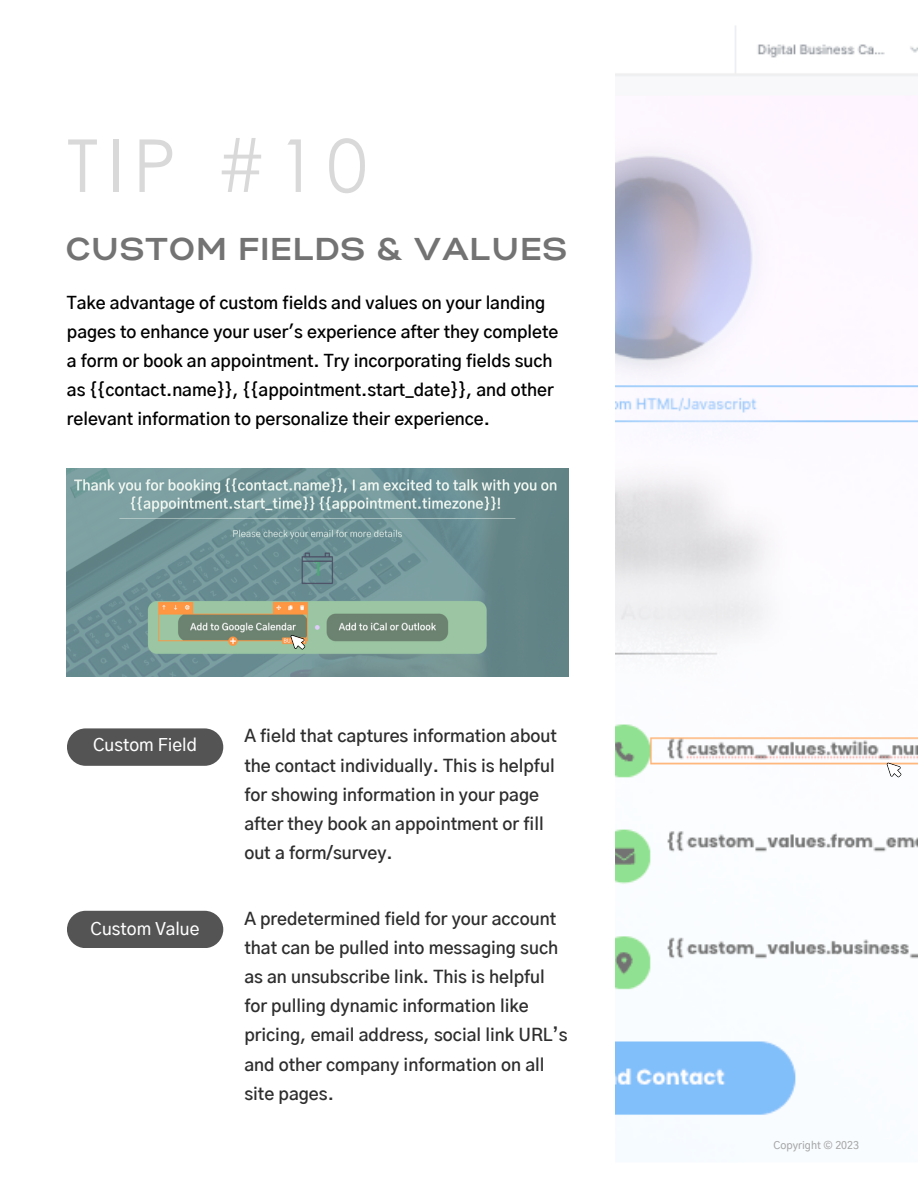
<style>
.page{position:relative;width:918px;height:1188px;background:#fff}
.page>*{position:absolute;margin:0;border:0;box-sizing:border-box;transform-origin:0 0}
.t1{font:73.05px "Century Gothic";color:#d9d9d9}
.t2{font:700 31.5px "Gabriel Sans";letter-spacing:.06em;color:#737373}
.t3{font:600 17.25px/29.1px "Gothic A1";color:#2e2e2e}
.t4{font:600 17.25px/29.1px "Gothic A1";color:#000}
.t5{font:500 17.25px "Gothic A1";color:#fff}
.t6{font:500 10.5px "Gothic A1";color:#a6a6a6}
</style>
<div class="page">
<img style="left:67px;top:469px;width:502px;height:207px">
<img style="left:616px;top:26px;width:302px;height:1090px">
<div style="left:67px;top:728px;width:156px;height:38px;background:#545454;border-radius:19px"></div>
<div style="left:67px;top:911px;width:156px;height:37px;background:#545454;border-radius:19px"></div>
<svg style="left:291px;top:635px;width:14px;height:15px"></svg>
<svg style="left:887px;top:763px;width:14px;height:14px"></svg>
<p class="t1" style="left:67px;top:119px;width:302px">TIP #10</p>
<p class="t2" style="left:67px;top:235px;width:502px">CUSTOM FIELDS &amp; VALUES</p>
<p class="t4" style="left:67px;top:289px;width:493px">Take advantage of custom fields and values on your landing pages to enhance your user's experience after they complete a form or book an appointment. Try incorporating fields such as {{contact.name}}, {{appointment.start_date}}, and other relevant information to personalize their experience.</p>
<p class="t5" style="left:93px;top:737px;width:105px">Custom Field</p>
<p class="t3" style="left:244px;top:723px;width:314px">A field that captures information about the contact individually. This is helpful for showing information in your page after they book an appointment or fill out a form/survey.</p>
<p class="t5" style="left:91px;top:921px;width:110px">Custom Value</p>
<p class="t3" style="left:244px;top:905px;width:325px">A predetermined field for your account that can be pulled into messaging such as an unsubscribe link. This is helpful for pulling dynamic information like pricing, email address, social link URL’s and other company information on all site pages.</p>
<p class="t6" style="left:774px;top:1141px;width:87px">Copyright © 2023</p>
</div>
